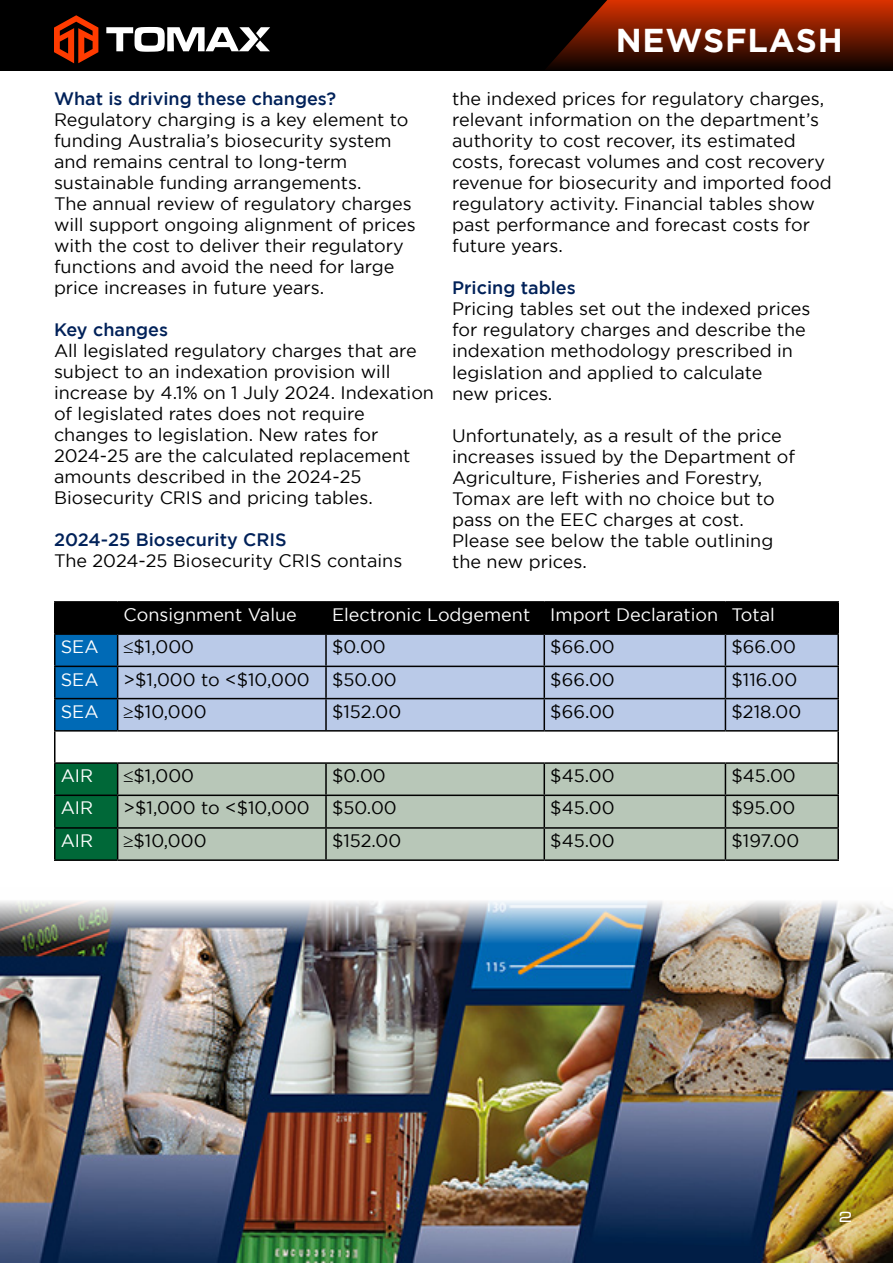
<style>
.page{position:relative;width:893px;height:1263px;background:#fff}
.page>*{position:absolute;margin:0;border:0;box-sizing:border-box;transform-origin:0 0}
.t1{font:700 33px "Gotham";letter-spacing:.025em;color:#fff}
.t2{font:18px/21px "Gotham";color:#000}
.t3{font:18px "Gotham";color:#fff}
.t4{font:500 18px "Gotham";color:#012159}
.t5{font:15px "Micra";color:#fff}
</style>
<div class="page">
<div style="left:0;top:0;width:893px;height:70px;background:#000"></div>
<svg style="left:54px;top:15px;width:44px;height:48px"></svg>
<svg style="left:106px;top:27px;width:164px;height:25px"></svg>
<svg style="left:546px;top:0;width:347px;height:69px;background:#661700"></svg>
<svg style="left:56px;top:603px;width:781px;height:127px;background:#001423"></svg>
<div style="left:118px;top:635px;width:719px;height:95px;background:#bacae8"></div>
<div style="left:56px;top:764px;width:61px;height:95px;background:#006838"></div>
<div style="left:118px;top:764px;width:719px;height:95px;background:#b8c7b8"></div>
<hr style="left:54px;top:601px;width:64px;height:2px;background:#000">
<hr style="left:54px;top:603px;width:2px;height:30px;background:#000">
<hr style="left:118px;top:601px;width:208px;height:2px;background:#000">
<hr style="left:117px;top:603px;width:1px;height:30px;background:#000">
<hr style="left:326px;top:601px;width:218px;height:2px;background:#000">
<hr style="left:325px;top:603px;width:2px;height:30px;background:#000">
<hr style="left:544px;top:601px;width:181px;height:2px;background:#000">
<hr style="left:544px;top:603px;width:1px;height:30px;background:#000">
<hr style="left:725px;top:601px;width:114px;height:2px;background:#000">
<hr style="left:725px;top:603px;width:1px;height:30px;background:#000">
<hr style="left:837px;top:603px;width:2px;height:30px;background:#000">
<hr style="left:54px;top:633px;width:64px;height:2px;background:#000">
<hr style="left:54px;top:635px;width:2px;height:31px;background:#000">
<hr style="left:118px;top:633px;width:208px;height:2px;background:#000">
<hr style="left:117px;top:635px;width:1px;height:31px;background:#000">
<hr style="left:326px;top:633px;width:218px;height:2px;background:#000">
<hr style="left:325px;top:635px;width:2px;height:31px;background:#000">
<hr style="left:544px;top:633px;width:181px;height:2px;background:#000">
<hr style="left:544px;top:635px;width:1px;height:31px;background:#000">
<hr style="left:725px;top:633px;width:114px;height:2px;background:#000">
<hr style="left:725px;top:635px;width:1px;height:31px;background:#000">
<hr style="left:837px;top:635px;width:2px;height:31px;background:#000">
<hr style="left:54px;top:666px;width:64px;height:1px;background:#000">
<hr style="left:54px;top:667px;width:2px;height:31px;background:#000">
<hr style="left:118px;top:666px;width:208px;height:1px;background:#000">
<hr style="left:117px;top:667px;width:1px;height:31px;background:#000">
<hr style="left:326px;top:666px;width:218px;height:1px;background:#000">
<hr style="left:325px;top:667px;width:2px;height:31px;background:#000">
<hr style="left:544px;top:666px;width:181px;height:1px;background:#000">
<hr style="left:544px;top:667px;width:1px;height:31px;background:#000">
<hr style="left:725px;top:666px;width:114px;height:1px;background:#000">
<hr style="left:725px;top:667px;width:1px;height:31px;background:#000">
<hr style="left:837px;top:667px;width:2px;height:31px;background:#000">
<hr style="left:54px;top:698px;width:64px;height:1px;background:#000">
<hr style="left:54px;top:699px;width:2px;height:31px;background:#000">
<hr style="left:118px;top:698px;width:208px;height:1px;background:#000">
<hr style="left:117px;top:699px;width:1px;height:31px;background:#000">
<hr style="left:326px;top:698px;width:218px;height:1px;background:#000">
<hr style="left:325px;top:699px;width:2px;height:31px;background:#000">
<hr style="left:544px;top:698px;width:181px;height:1px;background:#000">
<hr style="left:544px;top:699px;width:1px;height:31px;background:#000">
<hr style="left:725px;top:698px;width:114px;height:1px;background:#000">
<hr style="left:725px;top:699px;width:1px;height:31px;background:#000">
<hr style="left:837px;top:699px;width:2px;height:31px;background:#000">
<hr style="left:54px;top:730px;width:64px;height:1px;background:#000">
<hr style="left:54px;top:731px;width:2px;height:31px;background:#000">
<hr style="left:118px;top:730px;width:208px;height:1px;background:#000">
<hr style="left:326px;top:730px;width:218px;height:1px;background:#000">
<hr style="left:544px;top:730px;width:181px;height:1px;background:#000">
<hr style="left:725px;top:730px;width:114px;height:1px;background:#000">
<hr style="left:837px;top:731px;width:2px;height:31px;background:#000">
<hr style="left:54px;top:762px;width:64px;height:2px;background:#000">
<hr style="left:54px;top:764px;width:2px;height:30px;background:#000">
<hr style="left:118px;top:762px;width:208px;height:2px;background:#000">
<hr style="left:117px;top:764px;width:1px;height:30px;background:#000">
<hr style="left:326px;top:762px;width:218px;height:2px;background:#000">
<hr style="left:325px;top:764px;width:2px;height:30px;background:#000">
<hr style="left:544px;top:762px;width:181px;height:2px;background:#000">
<hr style="left:544px;top:764px;width:1px;height:30px;background:#000">
<hr style="left:725px;top:762px;width:114px;height:2px;background:#000">
<hr style="left:725px;top:764px;width:1px;height:30px;background:#000">
<hr style="left:837px;top:764px;width:2px;height:30px;background:#000">
<hr style="left:54px;top:794px;width:64px;height:2px;background:#000">
<hr style="left:54px;top:796px;width:2px;height:31px;background:#000">
<hr style="left:118px;top:794px;width:208px;height:2px;background:#000">
<hr style="left:117px;top:796px;width:1px;height:31px;background:#000">
<hr style="left:326px;top:794px;width:218px;height:2px;background:#000">
<hr style="left:325px;top:796px;width:2px;height:31px;background:#000">
<hr style="left:544px;top:794px;width:181px;height:2px;background:#000">
<hr style="left:544px;top:796px;width:1px;height:31px;background:#000">
<hr style="left:725px;top:794px;width:114px;height:2px;background:#000">
<hr style="left:725px;top:796px;width:1px;height:31px;background:#000">
<hr style="left:837px;top:796px;width:2px;height:31px;background:#000">
<hr style="left:54px;top:827px;width:64px;height:2px;background:#000">
<hr style="left:54px;top:829px;width:2px;height:30px;background:#000">
<hr style="left:118px;top:827px;width:208px;height:2px;background:#000">
<hr style="left:117px;top:829px;width:1px;height:30px;background:#000">
<hr style="left:326px;top:827px;width:218px;height:2px;background:#000">
<hr style="left:325px;top:829px;width:2px;height:30px;background:#000">
<hr style="left:544px;top:827px;width:181px;height:2px;background:#000">
<hr style="left:544px;top:829px;width:1px;height:30px;background:#000">
<hr style="left:725px;top:827px;width:114px;height:2px;background:#000">
<hr style="left:725px;top:829px;width:1px;height:30px;background:#000">
<hr style="left:837px;top:829px;width:2px;height:30px;background:#000">
<hr style="left:54px;top:859px;width:64px;height:2px;background:#000">
<hr style="left:118px;top:859px;width:208px;height:2px;background:#000">
<hr style="left:326px;top:859px;width:218px;height:2px;background:#000">
<hr style="left:544px;top:859px;width:181px;height:2px;background:#000">
<hr style="left:725px;top:859px;width:114px;height:2px;background:#000">
<img style="left:0;top:901px;width:893px;height:361px">
<p class="t4" style="left:54px;top:89px;width:284px">What is driving these changes?</p>
<p class="t2" style="left:54px;top:109px;width:363px">Regulatory charging is a key element to funding Australia’s biosecurity system and remains central to long-term sustainable funding arrangements.<br>The annual review of regulatory charges will support ongoing alignment of prices with the cost to deliver their regulatory functions and avoid the need for large price increases in future years.</p>
<p class="t4" style="left:54px;top:320px;width:116px">Key changes</p>
<p class="t2" style="left:54px;top:340px;width:382px">All legislated regulatory charges that are subject to an indexation provision will increase by 4.1% on 1 July 2024. Indexation of legislated rates does not require changes to legislation. New rates for 2024-25 are the calculated replacement amounts described in the 2024-25<br>Biosecurity CRIS and pricing tables.</p>
<p class="t4" style="left:54px;top:530px;width:234px">2024-25 Biosecurity CRIS</p>
<p class="t2" style="left:54px;top:550px;width:350px">The 2024-25 Biosecurity CRIS contains</p>
<h1 class="t1" style="left:615px;top:21px;width:229px">NEWSFLASH</h1>
<p class="t2" style="left:452px;top:88px;width:381px">the indexed prices for regulatory charges, relevant information on the department’s authority to cost recover, its estimated costs, forecast volumes and cost recovery revenue for biosecurity and imported food regulatory activity. Financial tables show past performance and forecast costs for future years.</p>
<p class="t4" style="left:452px;top:278px;width:125px">Pricing tables</p>
<p class="t2" style="left:452px;top:298px;width:360px">Pricing tables set out the indexed prices for regulatory charges and describe the indexation methodology prescribed in legislation and applied to calculate<br>new prices.</p>
<p class="t2" style="left:452px;top:424px;width:345px">Unfortunately, as a result of the price increases issued by the Department of Agriculture, Fisheries and Forestry, Tomax are left with no choice but to pass on the EEC charges at cost.<br>Please see below the table outlining the new prices.</p>
<p class="t3" style="left:124px;top:605px;width:175px">Consignment Value</p>
<p class="t3" style="left:332px;top:605px;width:444px">Electronic Lodgement Import Declaration Total</p>
<p class="t3" style="left:61px;top:637px;width:39px">SEA</p>
<p class="t2" style="left:124px;top:636px;width:72px">≤$1,000</p>
<p class="t2" style="left:332px;top:636px;width:55px">$0.00</p>
<p class="t2" style="left:550px;top:636px;width:66px">$66.00</p>
<p class="t2" style="left:731px;top:636px;width:66px">$66.00</p>
<p class="t3" style="left:61px;top:669px;width:39px">SEA</p>
<p class="t2" style="left:124px;top:668px;width:275px">&gt;$1,000 to &lt;$10,000 $50.00</p>
<p class="t2" style="left:550px;top:668px;width:66px">$66.00</p>
<p class="t2" style="left:731px;top:668px;width:67px">$116.00</p>
<p class="t3" style="left:61px;top:701px;width:39px">SEA</p>
<p class="t2" style="left:124px;top:701px;width:84px">≥$10,000</p>
<p class="t2" style="left:332px;top:701px;width:71px">$152.00</p>
<p class="t2" style="left:550px;top:701px;width:66px">$66.00</p>
<p class="t2" style="left:731px;top:701px;width:71px">$218.00</p>
<p class="t3" style="left:61px;top:766px;width:34px">AIR</p>
<p class="t2" style="left:124px;top:765px;width:72px">≤$1,000</p>
<p class="t2" style="left:332px;top:765px;width:55px">$0.00</p>
<p class="t2" style="left:550px;top:765px;width:66px">$45.00</p>
<p class="t2" style="left:731px;top:765px;width:66px">$45.00</p>
<p class="t3" style="left:61px;top:798px;width:34px">AIR</p>
<p class="t2" style="left:124px;top:797px;width:275px">&gt;$1,000 to &lt;$10,000 $50.00</p>
<p class="t2" style="left:550px;top:797px;width:66px">$45.00</p>
<p class="t2" style="left:731px;top:797px;width:65px">$95.00</p>
<p class="t3" style="left:61px;top:831px;width:34px">AIR</p>
<p class="t2" style="left:124px;top:830px;width:84px">≥$10,000</p>
<p class="t2" style="left:332px;top:830px;width:71px">$152.00</p>
<p class="t2" style="left:550px;top:830px;width:66px">$45.00</p>
<p class="t2" style="left:731px;top:830px;width:69px">$197.00</p>
<p class="t5" style="left:839px;top:1209px;width:15px">2</p>
</div>
